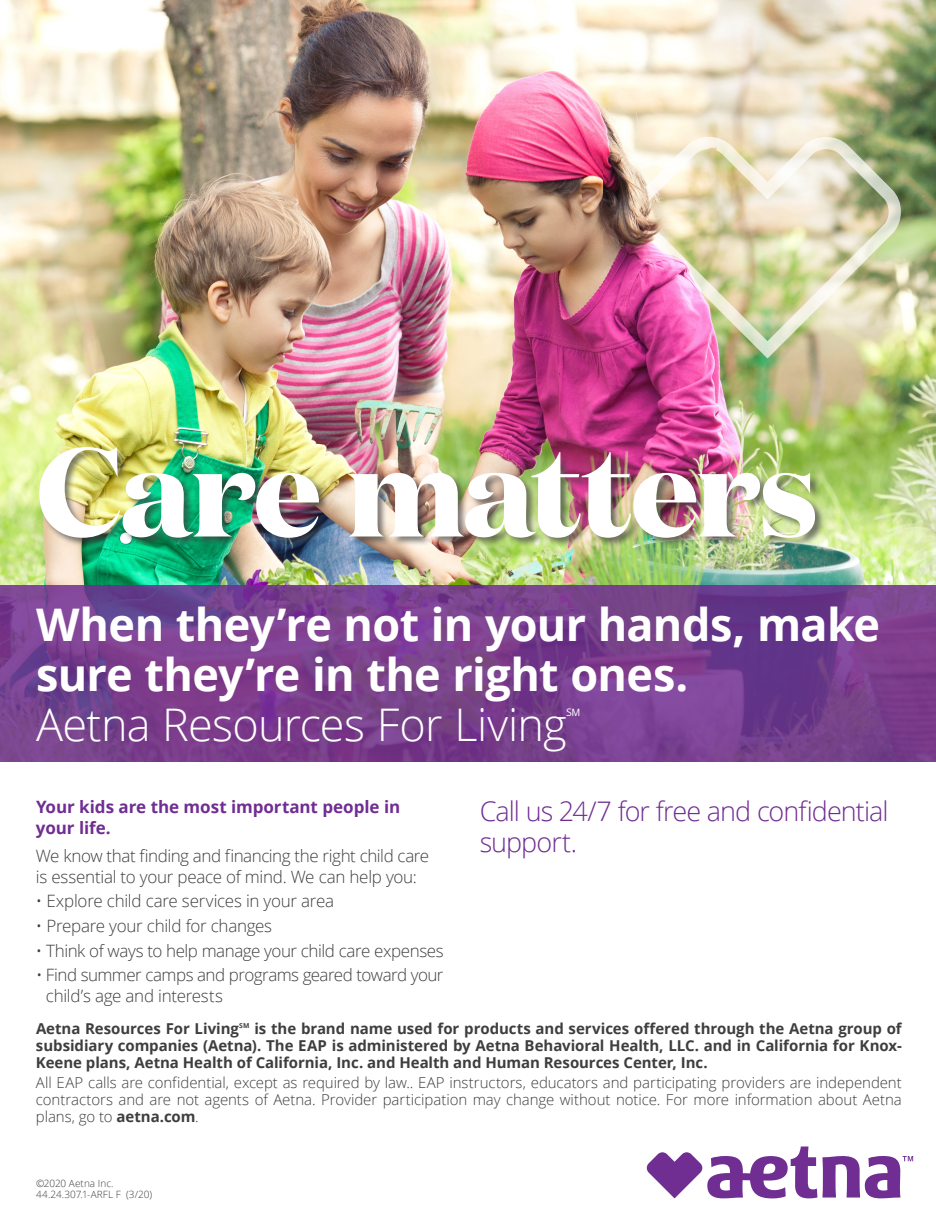
<style>
.page{position:relative;width:936px;height:1224px;background:#fff}
.page>*{position:absolute;margin:0;border:0;box-sizing:border-box;transform-origin:0 0}
.Headline{font:700 126px "Domaine Display";letter-spacing:-.015em;color:#fff}
.t1{font:700 45px/50px "Open Sans";letter-spacing:-.015em;color:#fff}
.t2{font:300 45px "Open Sans";letter-spacing:-.015em;color:#fff}
.Callout{font:300 27px/31px "Open Sans";letter-spacing:-.035em;color:#702d92}
.t3{font:300 20.2px "Open Sans";color:#fff}
.Body{font:300 17px/21px "Open Sans";letter-spacing:-.025em;color:#3e3e3f}
.Body_headline{font:700 17px/21px "Open Sans";letter-spacing:-.005em;color:#702d92}
.Disclaimer{font:700 15px/17px "Open Sans";letter-spacing:-.005em;color:#3e3e3f;text-align:justify}
.Disclaimer-2{font:300 15px/17px "Open Sans";letter-spacing:-.005em;color:#3e3e3f;text-align:justify}
.Disclaimer-3{font:300 10px "Open Sans";letter-spacing:.005em;color:#3e3e3f}
.Disclaimer-4{font:700 6.8px "Open Sans";color:#3e3e3f}
.s1{font-weight:700}
</style>
<div class="page">
<img style="left:0;top:0;width:936px;height:585px">
<svg style="left:0;top:585px;width:936px;height:177px;background:#763f8d"></svg>
<div style="left:39px;top:447px;width:786px;height:101px;background:#3e3e3f;opacity:.65"></div>
<img style="left:634px;top:137px;width:267px;height:221px">
<img style="left:603px;top:133px;width:114px;height:183px">
<svg style="left:646px;top:1147px;width:267px;height:51px"></svg>
<h1 class="Headline" style="left:36px;top:400px;width:784px">Care matters</h1>
<h1 class="t1" style="left:36px;top:598px;width:845px">When they’re not in your hands, make sure they’re in the right ones.</h1>
<p class="t2" style="left:36px;top:693px;width:532px">Aetna Resources For Living</p>
<p class="t3" style="left:566px;top:701px;width:17px">℠</p>
<h2 class="Body_headline" style="left:36px;top:796px;width:366px">Your kids are the most important people in your life.</h2>
<p class="Body" style="left:36px;top:845px;width:395px">We know that finding and financing the right child care is essential to your peace of mind. We can help you:</p>
<p class="Body" style="left:36px;top:890px;width:300px">• Explore child care services in your area</p>
<p class="Body" style="left:36px;top:915px;width:238px">• Prepare your child for changes</p>
<p class="Body" style="left:36px;top:939px;width:409px">• Think of ways to help manage your child care expenses</p>
<p class="Body" style="left:46px;top:964px;width:399px;text-indent:-10px">• Find summer camps and programs geared toward your child’s age and interests</p>
<p class="Callout" style="left:480px;top:795px;width:410px">Call us 24/7 for free and confidential support.</p>
<p class="Disclaimer" style="left:36px;top:1019px;width:867px;text-indent:218px">is the brand name used for products and services offered through the Aetna group of subsidiary companies (Aetna). The EAP is administered by Aetna Behavioral Health, LLC. and in California for Knox-Keene plans, Aetna Health of California, Inc. and Health and Human Resources Center, Inc.</p>
<p class="Disclaimer-2" style="left:36px;top:1074px;width:867px">All EAP calls are confidential, except as required by law.. EAP instructors, educators and participating providers are independent contractors and are not agents of Aetna. Provider participation may change without notice. For more information about Aetna plans, go to <span class="s1">aetna.com</span>.</p>
<p class="Disclaimer" style="left:36px;top:1019px;width:205px">Aetna Resources For Living</p>
<p class="Disclaimer-4" style="left:239px;top:1020px;width:12px">SM</p>
<p class="Disclaimer-3" style="left:36px;top:1177px;width:79px">©2020 Aetna Inc.</p>
<p class="Disclaimer-3" style="left:36px;top:1188px;width:118px">44.24.307.1-ARFL F (3/20)</p>
</div>
